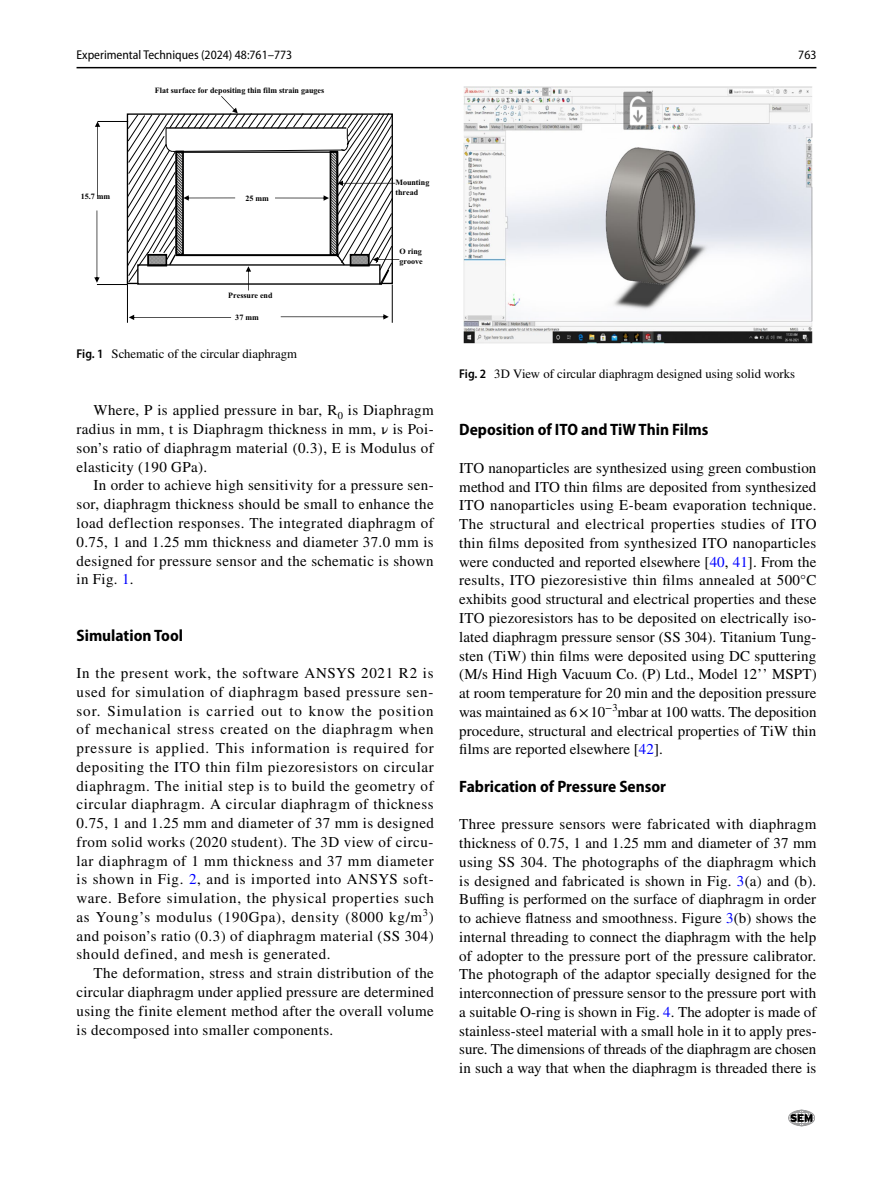
<style>
.page{position:relative;width:893px;height:1187px;background:#fff}
.page>*{position:absolute;margin:0;border:0;box-sizing:border-box;transform-origin:0 0}
.t1{font:700 semi-condensed 16.5px "Myriad Pro";color:#000}
.t2{font:15px/18.8px "STIX";letter-spacing:.025em;color:#000;text-align:justify}
.t3{font:12.75px "STIX";color:#000}
.t4{font:semi-condensed 12.75px "Myriad Pro";color:#000}
.t5{font:700 8.1px/10.1px "Times New Roman";color:#000}
.s1{font-family:"Myriad Pro";font-weight:600;font-stretch:semi-condensed}
.s2{color:#00f}
</style>
<div class="page">
<hr style="left:77px;top:67px;width:739px;height:1px;background:#000">
<svg style="left:788px;top:1110px;width:27px;height:15px"></svg>
<div style="left:788px;top:1110px;width:27px;height:15px;border:1px solid #9c9c9d;border-radius:50%"></div>
<hr style="left:98px;top:121px;width:30px;height:1px;background:#000">
<hr style="left:97px;top:284px;width:30px;height:1px;background:#000">
<hr style="left:127px;top:284px;width:1px;height:39px;background:#000">
<hr style="left:392px;top:284px;width:1px;height:39px;background:#000">
<svg style="left:129px;top:315px;width:102px;height:5px"></svg>
<svg style="left:281px;top:314px;width:108px;height:5px"></svg>
<svg style="left:95px;top:121px;width:5px;height:75px"></svg>
<svg style="left:94px;top:210px;width:6px;height:73px"></svg>
<svg style="left:127px;top:113px;width:266px;height:172px"></svg>
<svg style="left:221px;top:96px;width:17px;height:17px"></svg>
<svg style="left:146px;top:127px;width:253px;height:163px"></svg>
<img style="left:463px;top:87px;width:349px;height:256px">
<p class="t4" style="left:77px;top:48px;width:217px">Experimental Techniques (2024) 48:761–773</p>
<p class="t4" style="left:798px;top:48px;width:20px">763</p>
<p class="t5" style="left:155px;top:85px;width:171px">Flat surface for depositing thin film strain gauges</p>
<p class="t5" style="left:81px;top:191px;width:31px">15.7 mm</p>
<p class="t5" style="left:245px;top:193px;width:25px">25 mm</p>
<p class="t5" style="left:228px;top:290px;width:46px">Pressure end</p>
<p class="t5" style="left:235px;top:312px;width:25px">37 mm</p>
<p class="t3" style="left:77px;top:345px;width:222px"><span class="s1">Fig. 1</span> Schematic of the circular diaphragm</p>
<p class="t5" style="left:395px;top:177px;width:36px">Mounting thread</p>
<p class="t5" style="left:399px;top:246px;width:25px">O ring groove</p>
<p class="t2" style="left:77px;top:402px;width:359px;text-indent:17px">Where, P is applied pressure in bar, R<sub>0</sub> is Diaphragm radius in mm, t is Diaphragm thickness in mm, ν is Poi&shy;son’s ratio of diaphragm material (0.3), E is Modulus of elasticity (190 GPa).</p>
<p class="t2" style="left:77px;top:477px;width:359px;text-indent:17px">In order to achieve high sensitivity for a pressure sen&shy;sor, diaphragm thickness should be small to enhance the load deflection responses. The integrated diaphragm of 0.75, 1 and 1.25 mm thickness and diameter 37.0 mm is designed for pressure sensor and the schematic is shown in Fig. <span class="s2">1</span>.</p>
<p class="t1" style="left:77px;top:625px;width:108px">Simulation Tool</p>
<p class="t2" style="left:77px;top:664px;width:359px">In the present work, the software ANSYS 2021 R2 is used for simulation of diaphragm based pressure sen&shy;sor. Simulation is carried out to know the position of mechanical stress created on the diaphragm when pressure is applied. This information is required for depositing the ITO thin film piezoresistors on circular diaphragm. The initial step is to build the geometry of circular diaphragm. A circular diaphragm of thickness 0.75, 1 and 1.25 mm and diameter of 37 mm is designed from solid works (2020 student). The 3D view of circu&shy;lar diaphragm of 1 mm thickness and 37 mm diameter is shown in Fig. <span class="s2">2</span>, and is imported into ANSYS soft&shy;ware. Before simulation, the physical properties such as Young’s modulus (190Gpa), density (8000 kg/m<sup>3</sup>) and poison’s ratio (0.3) of diaphragm material (SS 304) should defined, and mesh is generated.</p>
<p class="t2" style="left:77px;top:964px;width:359px;text-indent:17px">The deformation, stress and strain distribution of the circular diaphragm under applied pressure are determined using the finite element method after the overall volume is decomposed into smaller components.</p>
<p class="t3" style="left:459px;top:365px;width:337px"><span class="s1">Fig. 2</span> 3D View of circular diaphragm designed using solid works</p>
<p class="t1" style="left:459px;top:420px;width:251px">Deposition of ITO and TiW Thin Films</p>
<p class="t2" style="left:459px;top:459px;width:359px">ITO nanoparticles are synthesized using green combustion method and ITO thin films are deposited from synthesized ITO nanoparticles using E-beam evaporation technique.<br>The structural and electrical properties studies of ITO thin films deposited from synthesized ITO nanoparticles were conducted and reported elsewhere [<span class="s2">40</span>, <span class="s2">41</span>]. From the results, ITO piezoresistive thin films annealed at 500°C exhibits good structural and electrical properties and these ITO piezoresistors has to be deposited on electrically iso&shy;lated diaphragm pressure sensor (SS 304). Titanium Tung&shy;sten (TiW) thin films were deposited using DC sputtering (M/s Hind High Vacuum Co. (P) Ltd., Model 12’’ MSPT) at room temperature for 20 min and the deposition pressure was maintained as 6× -10<sup>−3</sup>mbar at 100 watts. The deposition procedure, structural and electrical properties of TiW thin films are reported elsewhere [<span class="s2">42</span>].</p>
<p class="t1" style="left:459px;top:777px;width:208px">Fabrication of Pressure Sensor</p>
<p class="t2" style="left:459px;top:815px;width:359px">Three pressure sensors were fabricated with diaphragm thickness of 0.75, 1 and 1.25 mm and diameter of 37 mm using SS 304. The photographs of the diaphragm which is designed and fabricated is shown in Fig. <span class="s2">3</span>(a) and (b).<br>Buffing is performed on the surface of diaphragm in order to achieve flatness and smoothness. Figure <span class="s2">3</span>(b) shows the internal threading to connect the diaphragm with the help of adopter to the pressure port of the pressure calibrator.<br>The photograph of the adaptor specially designed for the interconnection of pressure sensor to the pressure port with a suitable O-ring is shown in Fig. <span class="s2">4</span>. The adopter is made of stainless-steel material with a small hole in it to apply pres&shy;sure. The dimensions of threads of the diaphragm are chosen in such a way that when the diaphragm is threaded there is</p>
</div>
